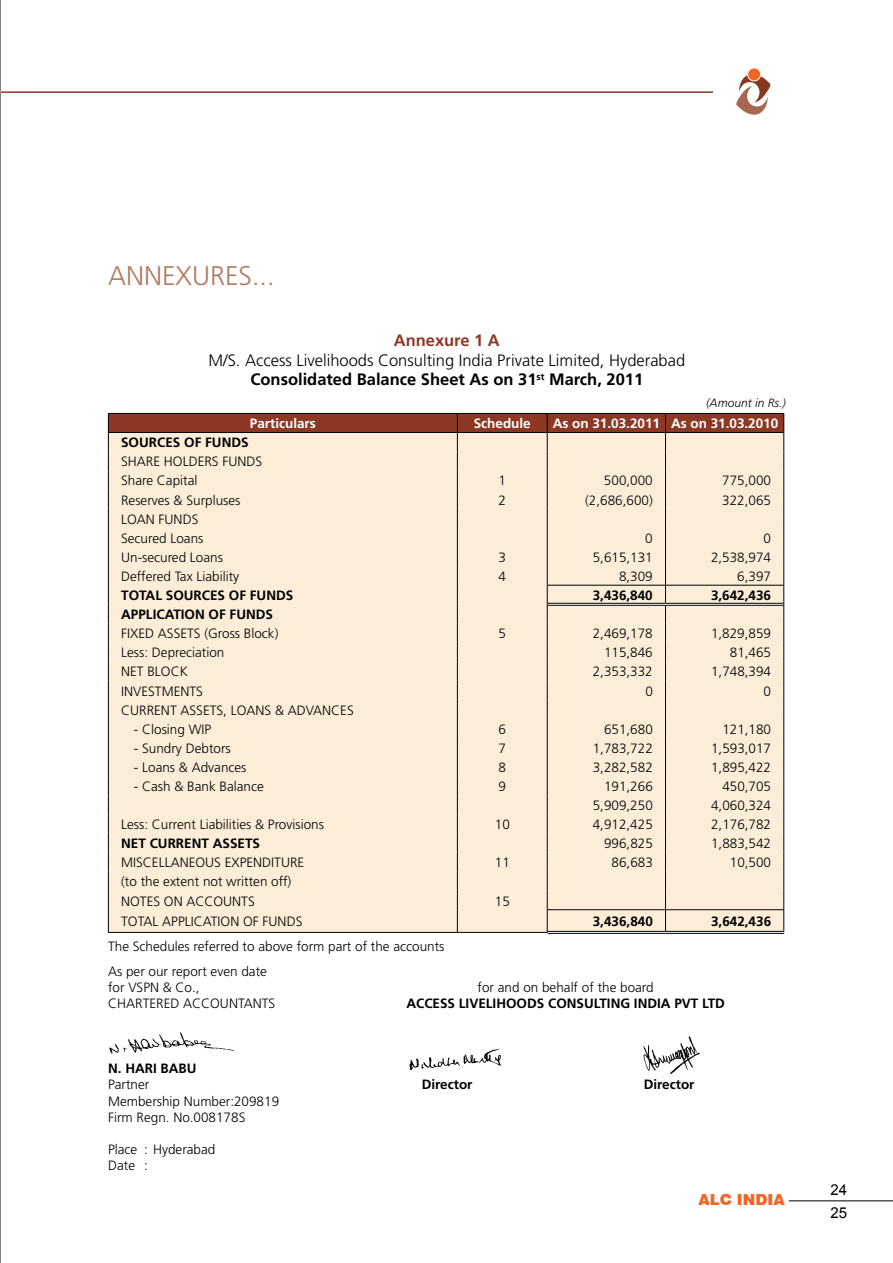
<style>
.page{position:relative;width:893px;height:1263px;background:#fff}
.page>*{position:absolute;margin:0;border:0;box-sizing:border-box;transform-origin:0 0}
.t1{font:300 27px "Frutiger";color:#af7a60}
.t2{font:300 16.5px/19.8px "Frutiger";color:#000;text-align:center}
.t3{font:700 16.5px "Frutiger";color:#8d3824}
.t4{font:900 15.15px "Swiss 721 BT";color:#f26522}
.t5{font:15px "Arial";color:#000}
.t6{font:300 13.5px/19px "Frutiger";color:#000}
.t7{font:700 13.5px "Frutiger";color:#000}
.t8{font:700 13.5px "Frutiger";color:#fff}
.t9{font:italic 300 12px "Frutiger";color:#000}
.s1{font-weight:700}
</style>
<div class="page">
<hr style="left:0;top:0;width:1px;height:1263px;background:#000">
<hr style="left:789px;top:1200px;width:104px;height:1px;background:#000">
<hr style="left:0;top:91px;width:713px;height:2px;background:#8d3824">
<div style="left:108px;top:413px;width:676px;height:519px;background:#fcedd9"></div>
<hr style="left:108px;top:932px;width:349px;height:1px;background:#000">
<hr style="left:457px;top:932px;width:91px;height:1px;background:#000">
<hr style="left:547px;top:585px;width:118px;height:1px;background:#000">
<hr style="left:665px;top:585px;width:119px;height:1px;background:#000">
<hr style="left:547px;top:909px;width:118px;height:1px;background:#000">
<hr style="left:665px;top:909px;width:119px;height:1px;background:#000">
<hr style="left:548px;top:603px;width:117px;height:1px;background:#000">
<hr style="left:548px;top:605px;width:117px;height:1px;background:#000">
<hr style="left:665px;top:603px;width:118px;height:1px;background:#000">
<hr style="left:665px;top:605px;width:118px;height:1px;background:#000">
<hr style="left:548px;top:931px;width:117px;height:1px;background:#000">
<hr style="left:548px;top:933px;width:117px;height:1px;background:#000">
<hr style="left:665px;top:931px;width:119px;height:1px;background:#000">
<hr style="left:665px;top:933px;width:119px;height:1px;background:#000">
<img style="left:643px;top:1036px;width:57px;height:38px">
<img style="left:109px;top:1032px;width:126px;height:22px">
<img style="left:409px;top:1049px;width:92px;height:22px">
<svg style="left:736px;top:75px;width:35px;height:40px"></svg>
<div style="left:748px;top:68px;width:13px;height:13px;background:#f26522;border-radius:50%"></div>
<div style="left:747px;top:67px;width:14px;height:14px;border:1px solid #fff;border-radius:50%"></div>
<h1 class="t1" style="left:108px;top:260px;width:17px">annexures</h1>
<h1 class="t1" style="left:252px;top:260px;width:24px">...</h1>
<p class="t3" style="left:394px;top:330px;width:107px">Annexure 1 A</p>
<p class="t2" style="left:208px;top:350px;width:478px">M/S. Access Livelihoods Consulting India Private Limited, Hyderabad<br><span class="s1">Consolidated Balance Sheet As on 31</span><sup>st</sup> <span class="s1">March, 2011</span></p>
<p class="t9" style="left:706px;top:396px;width:81px">(Amount in Rs.)</p>
<p class="t8" style="left:250px;top:416px;width:68px">Particulars</p>
<p class="t8" style="left:474px;top:416px;width:59px">Schedule</p>
<p class="t8" style="left:553px;top:416px;width:227px">As on 31.03.2011 As on 31.03.2010</p>
<p class="t7" style="left:121px;top:435px;width:27px">SOURCES</p>
<p class="t7" style="left:184px;top:435px;width:65px">OF FUN DS</p>
<p class="t6" style="left:121px;top:452px;width:143px">SHARE HOLDERS FUNDS<br>Share Capital</p>
<p class="t6" style="left:499px;top:471px;width:9px">1</p>
<p class="t6" style="left:604px;top:471px;width:50px">500,000</p>
<p class="t6" style="left:722px;top:471px;width:50px">775,000</p>
<p class="t6" style="left:121px;top:490px;width:121px">Reserves &amp; Surpluses</p>
<p class="t6" style="left:499px;top:490px;width:9px">2</p>
<p class="t6" style="left:585px;top:490px;width:69px">(2,686,600)</p>
<p class="t6" style="left:722px;top:490px;width:50px">322,065</p>
<p class="t6" style="left:121px;top:509px;width:84px">LOAN FUNDS<br>Secured Loans</p>
<p class="t6" style="left:645px;top:528px;width:9px">0</p>
<p class="t6" style="left:764px;top:528px;width:9px">0</p>
<p class="t6" style="left:121px;top:548px;width:103px">Un-secured Loans</p>
<p class="t6" style="left:499px;top:548px;width:9px">3</p>
<p class="t6" style="left:593px;top:548px;width:62px">5,615,131</p>
<p class="t6" style="left:711px;top:548px;width:62px">2,538,974</p>
<p class="t6" style="left:121px;top:567px;width:119px">Deffered Tax Liability</p>
<p class="t6" style="left:499px;top:567px;width:9px">4</p>
<p class="t6" style="left:619px;top:567px;width:35px">8,309</p>
<p class="t6" style="left:737px;top:567px;width:35px">6,397</p>
<p class="t7" style="left:121px;top:587px;width:27px">TOTAL</p>
<p class="t7" style="left:166px;top:587px;width:27px">SOURCES</p>
<p class="t7" style="left:229px;top:587px;width:65px">OF FUN DS</p>
<p class="t7" style="left:593px;top:587px;width:62px">3,436,840</p>
<p class="t7" style="left:711px;top:587px;width:62px">3,642,436</p>
<p class="t7" style="left:121px;top:606px;width:32px">APPLICATI</p>
<p class="t7" style="left:185px;top:606px;width:89px">ON OF FUN DS</p>
<p class="t6" style="left:121px;top:624px;width:159px">FIXED ASSETS (Gross Block)</p>
<p class="t6" style="left:499px;top:624px;width:9px">5</p>
<p class="t6" style="left:593px;top:624px;width:62px">2,469,178</p>
<p class="t6" style="left:711px;top:624px;width:62px">1,829,859</p>
<p class="t6" style="left:121px;top:643px;width:105px">Less: Depreciation</p>
<p class="t6" style="left:604px;top:643px;width:50px">115,846</p>
<p class="t6" style="left:730px;top:643px;width:43px">81,465</p>
<p class="t6" style="left:121px;top:662px;width:68px">NET BLOCK</p>
<p class="t6" style="left:593px;top:662px;width:62px">2,353,332</p>
<p class="t6" style="left:711px;top:662px;width:62px">1,748,394</p>
<p class="t6" style="left:121px;top:681px;width:83px">INVESTMENTS</p>
<p class="t6" style="left:645px;top:681px;width:9px">0</p>
<p class="t6" style="left:764px;top:681px;width:9px">0</p>
<p class="t6" style="left:121px;top:700px;width:234px">CURRENT ASSETS, LOANS &amp; ADVANCES</p>
<p class="t6" style="left:134px;top:719px;width:79px">- Closing WIP</p>
<p class="t6" style="left:499px;top:719px;width:9px">6</p>
<p class="t6" style="left:604px;top:719px;width:50px">651,680</p>
<p class="t6" style="left:722px;top:719px;width:50px">121,180</p>
<p class="t6" style="left:134px;top:738px;width:98px">- Sundry Debtors</p>
<p class="t6" style="left:499px;top:738px;width:9px">7</p>
<p class="t6" style="left:593px;top:738px;width:62px">1,783,722</p>
<p class="t6" style="left:711px;top:738px;width:62px">1,593,017</p>
<p class="t6" style="left:134px;top:758px;width:114px">- Loans &amp; Advances</p>
<p class="t6" style="left:499px;top:758px;width:9px">8</p>
<p class="t6" style="left:593px;top:758px;width:62px">3,282,582</p>
<p class="t6" style="left:711px;top:758px;width:62px">1,895,422</p>
<p class="t6" style="left:134px;top:777px;width:131px">- Cash &amp; Bank Balance</p>
<p class="t6" style="left:499px;top:777px;width:9px">9</p>
<p class="t6" style="left:604px;top:777px;width:50px">191,266</p>
<p class="t6" style="left:722px;top:777px;width:50px">450,705</p>
<p class="t6" style="left:593px;top:796px;width:62px">5,909,250</p>
<p class="t6" style="left:711px;top:796px;width:62px">4,060,324</p>
<p class="t6" style="left:121px;top:815px;width:204px">Less: Current Liabilities &amp; Provisions</p>
<p class="t6" style="left:495px;top:815px;width:17px">10</p>
<p class="t6" style="left:593px;top:815px;width:62px">4,912,425</p>
<p class="t6" style="left:711px;top:815px;width:62px">2,176,782</p>
<p class="t7" style="left:121px;top:835px;width:9px">NET</p>
<p class="t7" style="left:150px;top:835px;width:10px">CURRENT</p>
<p class="t7" style="left:213px;top:835px;width:9px">ASSETS</p>
<p class="t6" style="left:604px;top:834px;width:50px">996,825</p>
<p class="t6" style="left:711px;top:834px;width:62px">1,883,542</p>
<p class="t6" style="left:121px;top:853px;width:185px">MISCELLANEOUS EXPENDITURE</p>
<p class="t6" style="left:495px;top:853px;width:17px">11</p>
<p class="t6" style="left:612px;top:853px;width:43px">86,683</p>
<p class="t6" style="left:730px;top:853px;width:43px">10,500</p>
<p class="t6" style="left:121px;top:872px;width:172px">(to the extent not written off)<br>NOTES ON ACCOUNTS</p>
<p class="t6" style="left:495px;top:891px;width:17px">15</p>
<p class="t6" style="left:121px;top:912px;width:183px">TOTAL APPLICATION OF FUNDS</p>
<p class="t7" style="left:593px;top:914px;width:62px">3,436,840</p>
<p class="t7" style="left:711px;top:914px;width:62px">3,642,436</p>
<p class="t6" style="left:108px;top:934px;width:338px;line-height:24.8px">The Schedules referred to above form part of the accounts<br>As per our report even date</p>
<p class="t6" style="left:108px;top:978px;width:93px">for VSPN &amp; Co.,</p>
<p class="t6" style="left:478px;top:978px;width:178px">for and on behalf of the board</p>
<p class="t6" style="left:108px;top:994px;width:169px">CHARTERED ACCOUNTANTS</p>
<p class="t7" style="left:406px;top:996px;width:10px">ACCESS</p>
<p class="t7" style="left:459px;top:996px;width:117px">LIVELI HOODS CONSULTIN</p>
<p class="t7" style="left:620px;top:996px;width:106px">G IN DIA PVT LTD</p>
<p class="t7" style="left:108px;top:1060px;width:35px">N. HARI</p>
<p class="t7" style="left:161px;top:1060px;width:31px">BABU</p>
<p class="t6" style="left:108px;top:1075px;width:43px">Partner</p>
<p class="t7" style="left:422px;top:1077px;width:52px">Director</p>
<p class="t7" style="left:644px;top:1077px;width:52px">Director</p>
<p class="t6" style="left:108px;top:1093px;width:173px;line-height:16.2px">Membership Number:209819<br>Firm Regn. No.008178S</p>
<p class="t6" style="left:108px;top:1141px;width:109px;line-height:16.2px">Place : Hyderabad<br>Date :</p>
<p class="t4" style="left:698px;top:1190px;width:88px">ALC INDIA</p>
<p class="t5" style="left:830px;top:1180px;width:18px">24</p>
<p class="t5" style="left:830px;top:1203px;width:18px">25</p>
</div>
